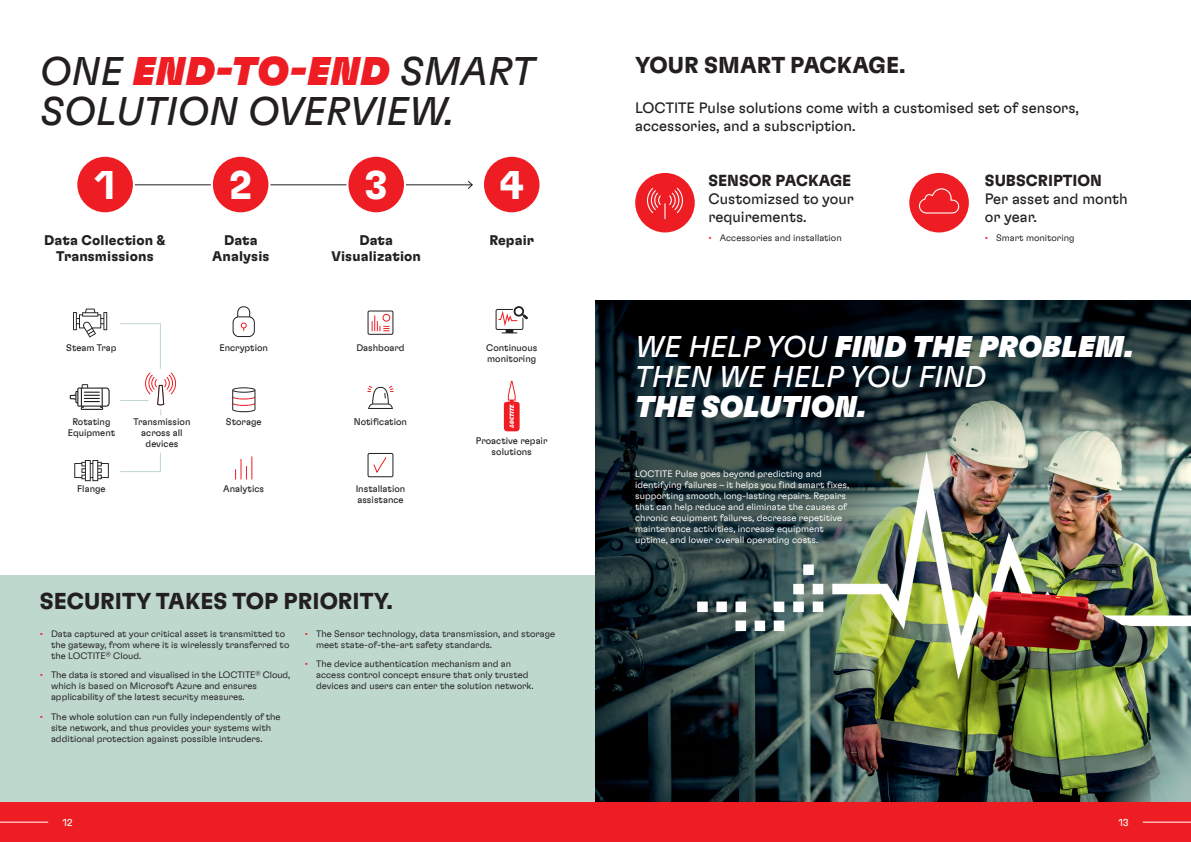
<style>
.page{position:relative;width:1191px;height:842px;background:#fff}
.page>*{position:absolute;margin:0;border:0;box-sizing:border-box;transform-origin:0 0}
.Headline_2{font:italic 40px/40px "Henkel GT Flexa";color:#231f20}
.Headline_Inside{font:700 40px "Henkel GT Flexa";color:#fff}
.Headline__white{font:30px/30px "Henkel GT Flexa Bl It";color:#fff}
.Subheadline_1{font:700 23px "Henkel GT Flexa";color:#231f20}
.Subheadlline_3{font:700 16px "Henkel GT Flexa";color:#231f20}
.Bodycopy_bigger{font:15px/18px "Henkel GT Flexa";color:#231f20}
.Subhead_Centered{font:700 14px/16px "Henkel GT Flexa";letter-spacing:.01em;color:#231f20;text-align:center}
.t1{font:10px "Henkel GT Flexa";color:#fff}
.t2{font:300 9.5px/11px "Henkel GT Flexa";color:#231f20}
.Bodycopy_light__white{font:300 9.5px/11px "Henkel GT Flexa";color:#fff}
.Bodycopy_light__centered{font:9.5px/11px "Henkel GT Flexa";color:#231f20;text-align:center}
.s1{font-family:"Henkel GT Flexa Bl It";font-style:normal;color:#ee1d23}
.s2{font-weight:400;color:#ee1d23}
.s3{font-family:"Henkel GT Flexa";font-style:italic}
</style>
<div class="page">
<div style="left:0;top:576px;width:595px;height:266px;background:#bed8ce"></div>
<img style="left:595px;top:711px;width:596px;height:91px">
<img style="left:595px;top:300px;width:596px;height:411px">
<hr style="left:92px;top:184px;width:380px;height:1px;background:#231f20">
<svg style="left:467px;top:180px;width:6px;height:9px"></svg>
<div style="left:76px;top:156px;width:58px;height:57px;background:#ee1d23;border-radius:50%"></div>
<div style="left:75px;top:155px;width:60px;height:59px;border:2px solid #fff;border-radius:50%"></div>
<div style="left:212px;top:156px;width:57px;height:57px;background:#ee1d23;border-radius:50%"></div>
<div style="left:211px;top:155px;width:59px;height:59px;border:2px solid #fff;border-radius:50%"></div>
<div style="left:347px;top:156px;width:58px;height:57px;background:#ee1d23;border-radius:50%"></div>
<div style="left:346px;top:155px;width:60px;height:59px;border:2px solid #fff;border-radius:50%"></div>
<div style="left:483px;top:156px;width:57px;height:57px;background:#ee1d23;border-radius:50%"></div>
<div style="left:482px;top:155px;width:59px;height:59px;border:2px solid #fff;border-radius:50%"></div>
<svg style="left:504px;top:381px;width:15px;height:50px"></svg>
<div style="left:367px;top:310px;width:26px;height:25px;border:1px solid #231f20"></div>
<div style="left:382px;top:314px;width:8px;height:8px;border:1px solid #ee1d23;border-radius:50%"></div>
<svg style="left:371px;top:315px;width:18px;height:16px"></svg>
<div style="left:367px;top:453px;width:26px;height:24px;border:1px solid #231f20"></div>
<svg style="left:373px;top:457px;width:14px;height:16px"></svg>
<div style="left:237px;top:306px;width:13px;height:21px;border:1px solid #231f20;border-radius:6px"></div>
<div style="left:233px;top:317px;width:21px;height:20px;background:#fff;border-radius:6px"></div>
<svg style="left:241px;top:322px;width:6px;height:9px"></svg>
<div style="left:233px;top:316px;width:22px;height:21px;border:1px solid #231f20;border-radius:6px"></div>
<svg style="left:495px;top:306px;width:33px;height:27px"></svg>
<svg style="left:120px;top:452px;width:41px;height:20px"></svg>
<svg style="left:73px;top:309px;width:34px;height:29px"></svg>
<svg style="left:74px;top:460px;width:35px;height:21px"></svg>
<svg style="left:70px;top:384px;width:40px;height:26px"></svg>
<svg style="left:235px;top:456px;width:17px;height:23px"></svg>
<svg style="left:232px;top:387px;width:23px;height:25px"></svg>
<svg style="left:367px;top:386px;width:26px;height:23px"></svg>
<svg style="left:120px;top:323px;width:57px;height:93px"></svg>
<div style="left:909px;top:173px;width:60px;height:59px;background:#ee1d23;border-radius:50%"></div>
<svg style="left:918px;top:188px;width:42px;height:26px"></svg>
<div style="left:635px;top:173px;width:60px;height:59px;background:#ee1d23;border-radius:50%"></div>
<svg style="left:647px;top:187px;width:36px;height:33px"></svg>
<div style="left:0;top:802px;width:1191px;height:40px;background:#ee1d23"></div>
<hr style="left:1142px;top:822px;width:49px;height:1px;background:#fff">
<hr style="left:0;top:822px;width:48px;height:1px;background:#fff">
<p class="Headline_2" style="left:40px;top:49px;width:496px">ONE <span class="s1">END-TO-END</span> SMART<br>SOLUTION OVERVIEW.</p>
<p class="Headline_Inside" style="left:94px;top:160px;width:23px">1</p>
<p class="Headline_Inside" style="left:229px;top:160px;width:24px">2</p>
<p class="Headline_Inside" style="left:365px;top:160px;width:24px">3</p>
<p class="Headline_Inside" style="left:499px;top:160px;width:26px">4</p>
<p class="Subhead_Centered" style="left:44px;top:231px;width:123px">Data Collection &amp;<br>Transmissions</p>
<p class="Subhead_Centered" style="left:212px;top:231px;width:59px">Data<br>Analysis</p>
<p class="Subhead_Centered" style="left:331px;top:231px;width:91px">Data<br>Visualization</p>
<p class="Subhead_Centered" style="left:489px;top:231px;width:46px">Repair</p>
<p class="Bodycopy_light__centered" style="left:66px;top:342px;width:52px">Steam Trap</p>
<p class="Bodycopy_light__centered" style="left:219px;top:342px;width:50px">Encryption</p>
<p class="Bodycopy_light__centered" style="left:356px;top:342px;width:50px">Dashboard</p>
<p class="Bodycopy_light__centered" style="left:486px;top:342px;width:53px;text-align:left">Continuous monitoring</p>
<p class="Bodycopy_light__centered" style="left:68px;top:415px;width:49px">Rotating<br>Equipment</p>
<p class="Bodycopy_light__centered" style="left:133px;top:415px;width:59px">Transmission across all devices</p>
<p class="Bodycopy_light__centered" style="left:226px;top:415px;width:37px">Storage</p>
<p class="Bodycopy_light__centered" style="left:354px;top:415px;width:55px">Notification</p>
<p class="Bodycopy_light__centered" style="left:476px;top:435px;width:73px">Proactive repair solutions</p>
<p class="Bodycopy_light__centered" style="left:77px;top:483px;width:30px">Flange</p>
<p class="Bodycopy_light__centered" style="left:223px;top:483px;width:42px">Analytics</p>
<p class="Bodycopy_light__centered" style="left:356px;top:483px;width:51px;text-align:left">Installation assistance</p>
<p class="Subheadline_1" style="left:40px;top:586px;width:355px">SECURITY TAKES TOP PRIORITY.</p>
<p class="t2" style="left:51px;top:627px;width:240px;text-indent:-11px"><span class="s2">•</span> Data captured at your critical asset is transmitted to the gateway, from where it is wirelessly transferred to the LOCTITE<sup>®</sup> Cloud.</p>
<p class="t2" style="left:51px;top:669px;width:241px;text-indent:-11px"><span class="s2">•</span> The data is stored and visualised in the LOCTITE<sup>®</sup> Cloud, which is based on Microsoft Azure and ensures applicability of the latest security measures.</p>
<p class="t2" style="left:51px;top:710px;width:231px;text-indent:-11px"><span class="s2">•</span> The whole solution can run fully independently of the site network, and thus provides your systems with additional protection against possible intruders.</p>
<p class="t2" style="left:316px;top:627px;width:241px;text-indent:-11px"><span class="s2">•</span> The Sensor technology, data transmission, and storage meet state-of-the-art safety standards.</p>
<p class="t2" style="left:316px;top:658px;width:219px;text-indent:-11px"><span class="s2">•</span> The device authentication mechanism and an access control concept ensure that only trusted devices and users can enter the solution network.</p>
<p class="Subheadline_1" style="left:635px;top:50px;width:272px">YOUR SMART PACKAGE.</p>
<p class="Bodycopy_bigger" style="left:635px;top:99px;width:445px">LOCTITE Pulse solutions come with a customised set of sensors, accessories, and a subscription.</p>
<p class="Subheadlline_3" style="left:708px;top:170px;width:144px">SENSOR PACKAGE</p>
<p class="Bodycopy_bigger" style="left:708px;top:189px;width:147px">Customizsed to your requirements.</p>
<p class="t2" style="left:708px;top:232px;width:135px"><span class="s2">•</span> Accessories and installation</p>
<p class="Subheadlline_3" style="left:985px;top:170px;width:119px">SUBSCRIPTION</p>
<p class="Bodycopy_bigger" style="left:985px;top:189px;width:144px">Per asset and month or year.</p>
<p class="t2" style="left:985px;top:232px;width:91px"><span class="s2">•</span> Smart monitoring</p>
<p class="Headline__white" style="left:635px;top:331px;width:500px"><span class="s3">WE HELP YOU</span> FIND THE PROBLEM.<br><span class="s3">THEN WE HELP YOU FIND<br></span>THE SOLUTION.</p>
<p class="Bodycopy_light__white" style="left:635px;top:467px;width:215px">LOCTITE Pulse goes beyond predicting and identifying failures – it helps you find smart fixes, supporting smooth, long-lasting repairs. Repairs that can help reduce and eliminate the causes of chronic equipment failures, decrease repetitive maintenance activities, increase equipment uptime, and lower overall operating costs.</p>
<p class="t1" style="left:62px;top:816px;width:12px">12</p>
<p class="t1" style="left:1118px;top:816px;width:12px">13</p>
</div>
